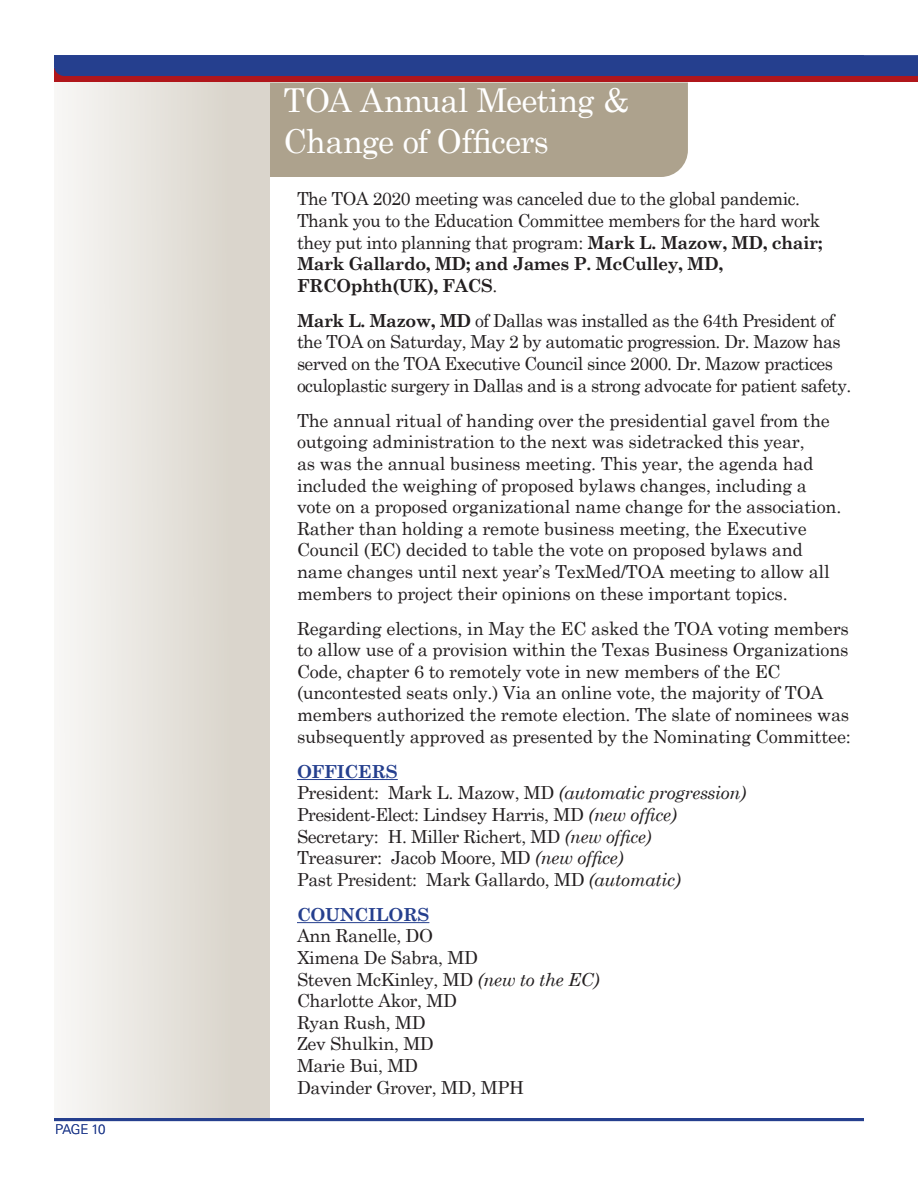
<style>
.page{position:relative;width:918px;height:1188px;background:#fff}
.page>*{position:absolute;margin:0;border:0;box-sizing:border-box;transform-origin:0 0}
.t1{font:33px/40.5px "Century Schoolbook";letter-spacing:-.02em;color:#fff}
.t2{font:18px/21.6px "Century Schoolbook";letter-spacing:-.01em;color:#231f20}
.t3{font:18px/21.6px "Century Schoolbook";letter-spacing:-.03em;color:#231f20}
.t4{font:700 18px/21.6px "Century Schoolbook";letter-spacing:-.025em;color:#231f20}
.t5{font:700 18px "Century Schoolbook";letter-spacing:-.02em;color:#253f8e}
.t6{font:300 13.5px "Univers";letter-spacing:-.04em;color:#253f8e}
.s1{font-weight:700}
.s2{font-weight:400}
.s3{font-style:italic}
</style>
<div class="page">
<div style="left:54px;top:62px;width:216px;height:1058px;background:linear-gradient(to right,#f7f6f4,#d6d0c6)"></div>
<hr style="left:54px;top:1118px;width:810px;height:3px;background:#253f8e">
<div style="left:54px;top:69px;width:864px;height:13px;background:#b0161b"></div>
<div style="left:54px;top:55px;width:864px;height:21px;background:#253f8e"></div>
<hr style="left:297px;top:779px;width:101px;height:1px;background:#253f8e">
<hr style="left:297px;top:922px;width:132px;height:1px;background:#253f8e">
<div style="left:270px;top:83px;width:418px;height:94px;background:#ada28d"></div>
<p class="t6" style="left:55px;top:1121px;width:52px">PAGE 10</p>
<p class="t1" style="left:284px;top:79px;width:347px">TOA Annual Meeting &amp;<br>Change of Officers</p>
<p class="t2" style="left:297px;top:188px;width:527px">The TOA 2020 meeting was canceled due to the global pandemic.<br>Thank you to the Education Committee members for the hard work they put into planning that program: <span class="s1">Mark L. Mazow, MD, chair;</span></p>
<p class="t4" style="left:297px;top:253px;width:428px">Mark Gallardo, MD; and James P. McCulley, MD,<br>FRCOphth(UK), FACS<span class="s2">.</span></p>
<p class="t3" style="left:297px;top:309px;width:556px"><span class="s1">Mark L. Mazow, MD</span> of Dallas was installed as the 64th President of the TOA on Saturday, May 2 by automatic progression. Dr. Mazow has served on the TOA Executive Council since 2000. Dr. Mazow practices oculoplastic surgery in Dallas and is a strong advocate for patient safety.</p>
<p class="t2" style="left:297px;top:409px;width:546px">The annual ritual of handing over the presidential gavel from the outgoing administration to the next was sidetracked this year,<br>as was the annual business meeting. This year, the agenda had included the weighing of proposed bylaws changes, including a vote on a proposed organizational name change for the association.<br>Rather than holding a remote business meeting, the Executive Council (EC) decided to table the vote on proposed bylaws and name changes until next year’s TexMed/TOA meeting to allow all members to project their opinions on these important topics.</p>
<p class="t2" style="left:297px;top:617px;width:555px">Regarding elections, in May the EC asked the TOA voting members to allow use of a provision within the Texas Business Organizations Code, chapter 6 to remotely vote in new members of the EC (uncontested seats only.) Via an online vote, the majority of TOA members authorized the remote election. The slate of nominees was subsequently approved as presented by the Nominating Committee:</p>
<p class="t5" style="left:297px;top:760px;width:102px">OFFICERS</p>
<p class="t2" style="left:297px;top:782px;width:451px">President: Mark L. Mazow, MD <span class="s3">(automatic progression)</span></p>
<p class="t2" style="left:297px;top:803px;width:381px">President-Elect: Lindsey Harris, MD <span class="s3">(new office)</span></p>
<p class="t2" style="left:297px;top:825px;width:356px">Secretary: H. Miller Richert, MD <span class="s3">(new office)</span></p>
<p class="t2" style="left:297px;top:846px;width:328px">Treasurer: Jacob Moore, MD <span class="s3">(new office)</span></p>
<p class="t2" style="left:297px;top:868px;width:385px">Past President: Mark Gallardo, MD <span class="s3">(automatic)</span></p>
<p class="t5" style="left:297px;top:903px;width:134px">COUNCILORS</p>
<p class="t2" style="left:297px;top:925px;width:183px">Ann Ranelle, DO<br>Ximena De Sabra, MD</p>
<p class="t2" style="left:297px;top:968px;width:304px">Steven McKinley, MD <span class="s3">(new to the EC)<br></span>Charlotte Akor, MD</p>
<p class="t2" style="left:297px;top:1011px;width:138px">Ryan Rush, MD<br>Zev Shulkin, MD<br>Marie Bui, MD</p>
<p class="t2" style="left:297px;top:1076px;width:229px">Davinder Grover, MD, MPH</p>
</div>
